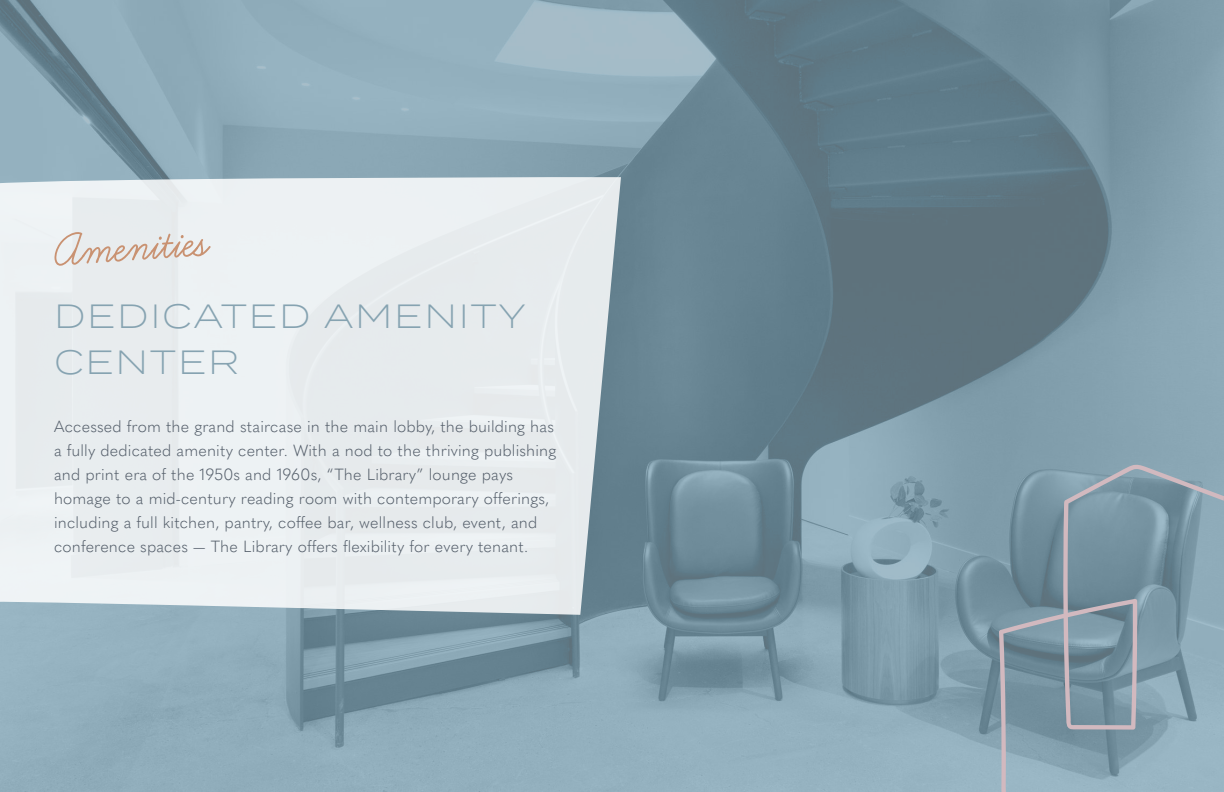
<style>
.page{position:relative;width:1224px;height:792px;background:#fff}
.page>*{position:absolute;margin:0;border:0;box-sizing:border-box;transform-origin:0 0}
.t1{font:700 49px "Learning Curve";color:#c99272}
.t2{font:300 33.6px/46.2px "Termina";letter-spacing:.05em;color:#86a3b1}
.t3{font:300 16px/24px "Quasimoda";letter-spacing:.01em;color:#535d69}
</style>
<div class="page">
<img style="left:0;top:0;width:1224px;height:792px">
<div style="left:0;top:177px;width:621px;height:438px;background:#e8ecee"></div>
<svg style="left:999px;top:464px;width:225px;height:328px;background:#809ba8"></svg>
<h1 class="t1" style="left:53px;top:225px;width:156px;rotate:-4deg">Amenities</h1>
<h2 class="t2" style="left:54px;top:291px;width:474px">DEDICATED AMENITY<br>CENTER</h2>
<p class="t3" style="left:54px;top:413px;width:504px">Accessed from the grand staircase in the main lobby, the building has a fully dedicated amenity center. With a nod to the thriving publishing and print era of the 1950s and 1960s, “The Library” lounge pays homage to a mid-century reading room with contemporary offerings, including a full kitchen, pantry, coffee bar, wellness club, event, and conference spaces — The Library offers flexibility for every tenant.</p>
</div>
